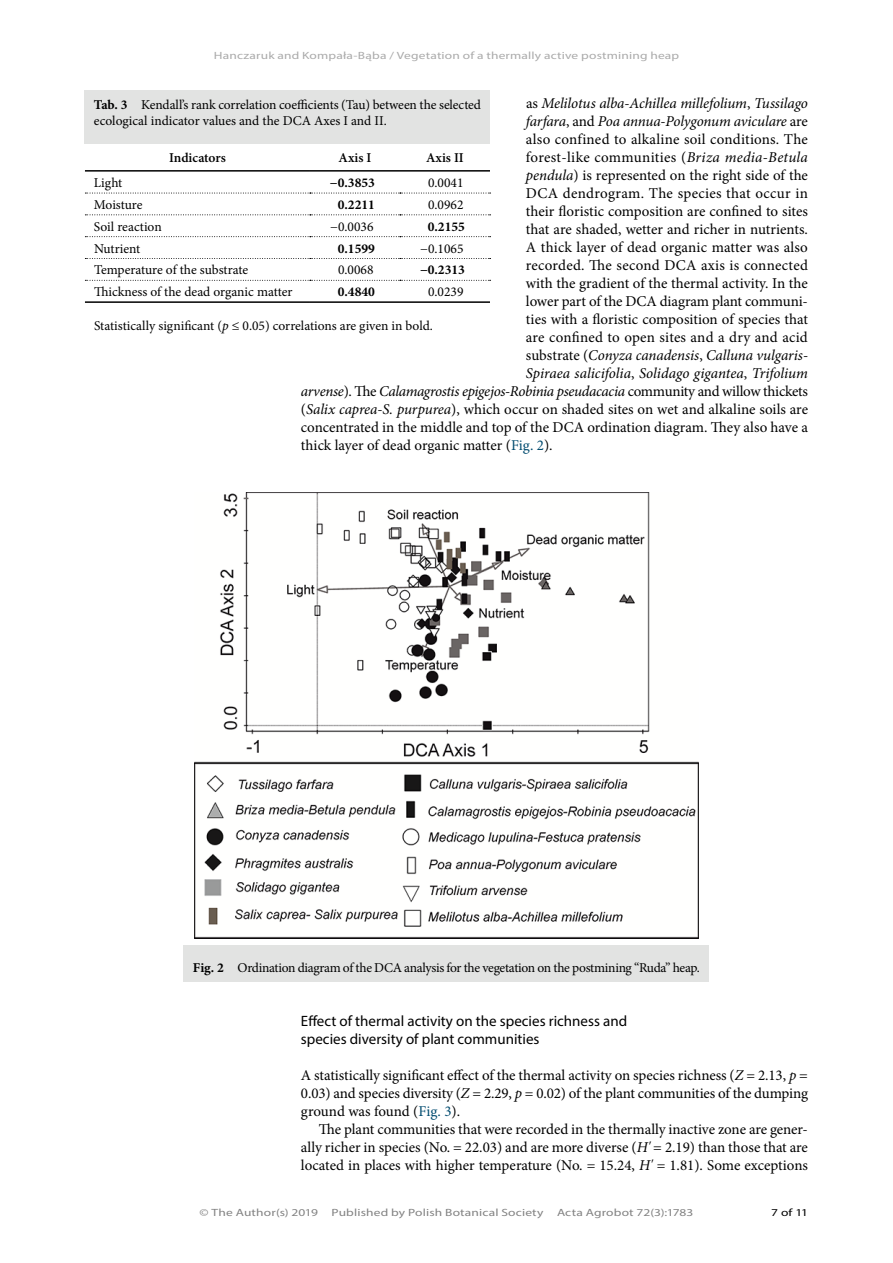
<style>
.page{position:relative;width:893px;height:1263px;background:#fff}
.page>*{position:absolute;margin:0;border:0;box-sizing:border-box;transform-origin:0 0}
.Body_text___first_li{font:15px/18px "Minion Pro";color:#000;text-align:justify}
.Body_text___first_li-2{font:italic 15px "Minion Pro";letter-spacing:-.01em;color:#000}
.Body_text{font:15px/18px "Minion Pro";letter-spacing:-.01em;color:#000;text-align:justify}
.Subheader{font:15px/18px "Myriad Pro";color:#000}
.Body_text___first_li-3{font:15px "Minion Pro";letter-spacing:.02em;color:#000}
.Table_footer{font:13.5px/16.2px "Minion Pro";letter-spacing:-.01em;color:#000}
.Table_data___align_l{font:13.5px "Minion Pro";letter-spacing:-.005em;color:#000}
.Table_data___align_t{font:700 13.5px "Minion Pro";color:#000}
.Table_data___align_t-2{font:13.5px "Minion Pro";color:#000}
.Table_header___defau{font:600 13.5px "Minion Pro";color:#000}
.t1{font:10.5px "Myriad Pro Regular 3";letter-spacing:.01em;color:#828282;scale:1.28 1}
.t2{font:10.5px "Myriad Pro Regular 3";letter-spacing:.015em;color:#aaa;scale:1.28 1}
.t3{font:10.5px "Myriad Pro";color:#000;scale:1.28 1}
.s1{font-style:normal}
.s2{font-style:italic}
.s3{color:#004b6f}
.s4{font-weight:700}
</style>
<div class="page">
<div style="left:85px;top:90px;width:405px;height:53px;background:#e2e3e2"></div>
<hr style="left:85px;top:170px;width:225px;height:2px;background:#000">
<hr style="left:310px;top:170px;width:90px;height:2px;background:#000">
<hr style="left:400px;top:170px;width:90px;height:2px;background:#000">
<hr style="left:85px;top:301px;width:225px;height:2px;background:#000">
<hr style="left:310px;top:301px;width:90px;height:2px;background:#000">
<hr style="left:400px;top:301px;width:90px;height:2px;background:#000">
<svg style="left:85px;top:193px;width:406px;height:1px"></svg>
<svg style="left:85px;top:214px;width:406px;height:1px"></svg>
<svg style="left:85px;top:236px;width:406px;height:1px"></svg>
<svg style="left:85px;top:258px;width:406px;height:1px"></svg>
<svg style="left:85px;top:280px;width:406px;height:1px"></svg>
<img style="left:194px;top:492px;width:504px;height:447px">
<div style="left:184px;top:945px;width:525px;height:36px;background:#e2e3e2"></div>
<p class="t2" style="left:214px;top:49px;width:365px">Hanczaruk and Kompała-Bąba / Vegetation of a thermally active postmining heap</p>
<p class="Body_text___first_li-2" style="left:526px;top:93px;width:283px"><span class="s1">as</span> Melilotus alba-Achillea millefolium<span class="s1">,</span> Tussilago</p>
<p class="Body_text___first_li-2" style="left:526px;top:111px;width:283px">farfara<span class="s1">, and</span> Poa annua-Polygonum aviculare <span class="s1">are</span></p>
<p class="Body_text___first_li" style="left:526px;top:130px;width:283px">also confined to alkaline soil conditions. The</p>
<p class="Body_text___first_li-3" style="left:526px;top:147px;width:284px">forest-like communities (<span class="s2">Briza media-Betula</span></p>
<p class="Body_text___first_li" style="left:526px;top:166px;width:284px"><span class="s2">pendula</span>) is represented on the right side of the</p>
<p class="Body_text___first_li-3" style="left:526px;top:183px;width:283px">DCA dendrogram. The species that occur in</p>
<p class="Body_text___first_li" style="left:526px;top:202px;width:283px">their floristic composition are confined to sites</p>
<p class="Body_text___first_li" style="left:526px;top:220px;width:284px">that are shaded, wetter and richer in nutrients.</p>
<p class="Body_text___first_li" style="left:526px;top:238px;width:283px">A thick layer of dead organic matter was also</p>
<p class="Body_text___first_li" style="left:526px;top:256px;width:283px">recorded. The second DCA axis is connected</p>
<p class="Body_text___first_li" style="left:526px;top:274px;width:283px">with the gradient of the thermal activity. In the</p>
<p class="Body_text___first_li" style="left:526px;top:292px;width:283px">lower part of the DCA diagram plant communi-</p>
<p class="Body_text___first_li" style="left:526px;top:310px;width:284px">ties with a floristic composition of species that</p>
<p class="Body_text___first_li" style="left:526px;top:328px;width:283px">are confined to open sites and a dry and acid</p>
<p class="Body_text___first_li-2" style="left:526px;top:345px;width:284px"><span class="s1">substrate (</span>Conyza canadensis<span class="s1">,</span> Calluna vulgaris-</p>
<p class="Body_text___first_li-2" style="left:526px;top:363px;width:284px">Spiraea salicifolia<span class="s1">,</span> Solidago gigantea<span class="s1">,</span> Trifolium</p>
<p class="Body_text___first_li-2" style="left:301px;top:381px;width:508px">arvense<span class="s1">). The</span> Calamagrostis epigejos-Robinia pseudacacia <span class="s1">community and willow thickets</span></p>
<p class="Body_text___first_li" style="left:301px;top:400px;width:509px">(<span class="s2">Salix caprea-S. purpurea</span>), which occur on shaded sites on wet and alkaline soils are</p>
<p class="Body_text___first_li" style="left:301px;top:418px;width:509px">concentrated in the middle and top of the DCA ordination diagram. They also have a</p>
<p class="Body_text___first_li" style="left:301px;top:436px;width:253px">thick layer of dead organic matter (<span class="s3">Fig. 2</span>).</p>
<p class="Table_footer" style="left:94px;top:96px;width:389px"><span class="s4">Tab. 3</span> Kendall’s rank correlation coefficients (Tau) between the selected ecological indicator values and the DCA Axes I and II.</p>
<p class="Table_header___defau" style="left:169px;top:148px;width:58px">Indicators</p>
<p class="Table_header___defau" style="left:339px;top:148px;width:34px">Axis I</p>
<p class="Table_header___defau" style="left:426px;top:148px;width:39px">Axis II</p>
<p class="Table_data___align_l" style="left:94px;top:174px;width:30px">Light</p>
<p class="Table_data___align_t" style="left:330px;top:173px;width:46px">−0.3853</p>
<p class="Table_data___align_t-2" style="left:428px;top:174px;width:37px">0.0041</p>
<p class="Table_data___align_l" style="left:94px;top:195px;width:50px">Moisture</p>
<p class="Table_data___align_t" style="left:338px;top:195px;width:39px">0.2211</p>
<p class="Table_data___align_t-2" style="left:428px;top:195px;width:37px">0.0962</p>
<p class="Table_data___align_l" style="left:94px;top:217px;width:69px">Soil reaction</p>
<p class="Table_data___align_t-2" style="left:330px;top:217px;width:45px">−0.0036</p>
<p class="Table_data___align_t" style="left:428px;top:217px;width:39px">0.2155</p>
<p class="Table_data___align_l" style="left:94px;top:239px;width:48px">Nutrient</p>
<p class="Table_data___align_t" style="left:338px;top:239px;width:39px">0.1599</p>
<p class="Table_data___align_t-2" style="left:420px;top:239px;width:45px">−0.1065</p>
<p class="Table_data___align_l" style="left:94px;top:261px;width:156px">Temperature of the substrate</p>
<p class="Table_data___align_t-2" style="left:338px;top:261px;width:37px">0.0068</p>
<p class="Table_data___align_t" style="left:420px;top:260px;width:46px">−0.2313</p>
<p class="Table_data___align_l" style="left:94px;top:283px;width:200px">Thickness of the dead organic matter</p>
<p class="Table_data___align_t" style="left:338px;top:282px;width:39px">0.4840</p>
<p class="Table_data___align_t-2" style="left:428px;top:283px;width:37px">0.0239</p>
<p class="Table_footer" style="left:94px;top:318px;width:340px">Statistically significant (<span class="s2">p</span> ≤ 0.05) correlations are given in bold.</p>
<p class="Table_footer" style="left:193px;top:960px;width:508px"><span class="s4">Fig. 2</span> Ordination diagram of the DCA analysis for the vegetation on the postmining “Ruda” heap.</p>
<p class="Subheader" style="left:301px;top:1012px;width:328px">Effect of thermal activity on the species richness and species diversity of plant communities</p>
<p class="Body_text" style="left:301px;top:1066px;width:509px">A statistically significant effect of the thermal activity on species richness (<span class="s2">Z</span> = 2.13, <span class="s2">p</span> = 0.03) and species diversity (<span class="s2">Z</span> = 2.29, <span class="s2">p</span> = 0.02) of the plant communities of the dumping ground was found (<span class="s3">Fig. 3</span>).</p>
<p class="Body_text___first_li" style="left:301px;top:1120px;width:509px;text-indent:18px">The plant communities that were recorded in the thermally inactive zone are gener&shy;ally richer in species (No. = 22.03) and are more diverse (<span class="s2">H'</span> = 2.19) than those that are located in places with higher temperature (No. = 15.24, <span class="s2">H'</span> = 1.81). Some exceptions</p>
<p class="t1" style="left:200px;top:1205px;width:94px">© The Author(s) 2019</p>
<p class="t1" style="left:331px;top:1205px;width:167px">Published by Polish Botanical Society</p>
<p class="t1" style="left:557px;top:1205px;width:108px">Acta Agrobot 72(3):1783</p>
<p class="t3" style="left:771px;top:1205px;width:30px">7 of 11</p>
</div>
